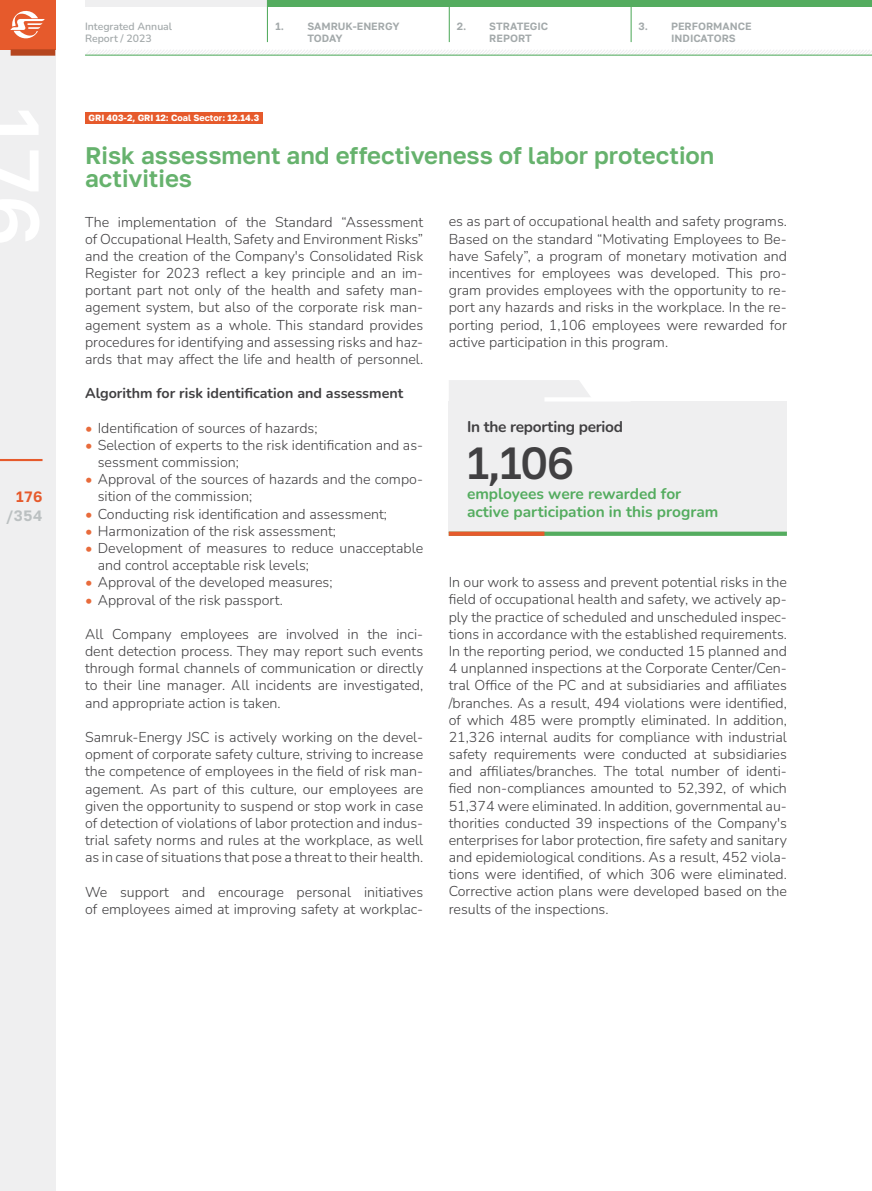
<style>
.page{position:relative;width:872px;height:1191px;background:#fff}
.page>*{position:absolute;margin:0;border:0;box-sizing:border-box;transform-origin:0 0}
.t1{font:500 45px "Golos Text";color:#414042}
.t2{font:600 24px/23.2px "Golos Text";color:#66b26d}
.t3{font:700 15.45px/17.2px "Nunito";color:#54ac5f}
.t4{font:700 15.45px "Nunito";letter-spacing:-.02em;color:#414042}
.t5{font:600 15px "Golos Text";color:#bbc0c1}
.t6{font:600 15px "Golos Text";color:#e65a2c}
.t7{font:300 14.25px/17.1px "Nunito";color:#414042;text-align:justify}
.t8{font:700 14.25px "Nunito";color:#414042}
.t9{font:600 10.5px/12px "Golos Text";color:#a3a9aa}
.t10{font:600 10.5px/12px "Nunito";color:#a3a9aa}
.t11{font:700 9px "Golos Text";color:#fff}
.s1{font-weight:500;color:#e86b3b}
</style>
<div class="page">
<div style="left:85px;top:112px;width:178px;height:11px;background:#e65a2c"></div>
<div style="left:449px;top:380px;width:141px;height:21px;background:#efeff0"></div>
<div style="left:449px;top:401px;width:338px;height:132px;background:#efeff0"></div>
<hr style="left:544px;top:397px;width:86px;height:4px;background:#fff">
<div style="left:449px;top:531px;width:338px;height:5px;background:#54ac5f"></div>
<div style="left:449px;top:531px;width:95px;height:5px;background:#e65a2c"></div>
<div style="left:85px;top:0;width:787px;height:6px;background:#efeff0"></div>
<div style="left:267px;top:0;width:605px;height:6px;background:#54ac5f"></div>
<svg style="left:85px;top:50px;width:787px;height:5px"></svg>
<hr style="left:85px;top:55px;width:787px;height:1px;background:#54ac5f">
<div style="left:0;top:0;width:55px;height:1191px;background:#efeff0"></div>
<hr style="left:0;top:459px;width:43px;height:2px;background:#e65a2c">
<div style="left:0;top:0;width:55px;height:49px;background:#e65a2c"></div>
<svg style="left:10px;top:10px;width:35px;height:29px"></svg>
<div style="left:11px;top:49px;width:44px;height:7px;background:#b5461f"></div>
<hr style="left:630px;top:0;width:1px;height:42px;background:#54ac5f">
<hr style="left:267px;top:0;width:1px;height:42px;background:#54ac5f">
<hr style="left:449px;top:0;width:1px;height:42px;background:#54ac5f">
<p class="t6" style="left:16px;top:487px;width:28px">176</p>
<p class="t5" style="left:6px;top:507px;width:38px">/354</p>
<p class="t10" style="left:85px;top:20px;width:89px">Integrated Annual<br>Report / 2023</p>
<p class="t9" style="left:275px;top:20px;width:10px">1.</p>
<p class="t9" style="left:489px;top:20px;width:60px">Strategic report</p>
<p class="t9" style="left:307px;top:20px;width:94px">Samruk-Energy</p>
<p class="t9" style="left:638px;top:20px;width:11px">3.</p>
<p class="t9" style="left:307px;top:32px;width:37px">today</p>
<p class="t9" style="left:457px;top:20px;width:11px">2.</p>
<p class="t9" style="left:671px;top:20px;width:82px">Performance indicators</p>
<p class="t11" style="left:88px;top:112px;width:172px">GRI 403-2, GRI 12: Coal Sector: 12.14.3</p>
<h2 class="t2" style="left:85px;top:144px;width:631px">Risk assessment and effectiveness of labor protection activities</h2>
<p class="t7" style="left:85px;top:213px;width:340px">The implementation of the Standard “Assessment of Occupational Health, Safety and Environment Risks” and the creation of the Company's Consolidated Risk Register for 2023 reflect a key principle and an im&shy;portant part not only of the health and safety man&shy;agement system, but also of the corporate risk man&shy;agement system as a whole. This standard provides procedures for identifying and assessing risks and haz&shy;ards that may affect the life and health of personnel.</p>
<p class="t8" style="left:85px;top:383px;width:320px">Algorithm for risk identification and assessment</p>
<p class="t7" style="left:85px;top:419px;width:234px"><span class="s1">•</span> Identification of sources of hazards;</p>
<p class="t7" style="left:98px;top:436px;width:327px;text-indent:-13px"><span class="s1">•</span> Selection of experts to the risk identification and as&shy;sessment commission;</p>
<p class="t7" style="left:98px;top:470px;width:327px;text-indent:-13px"><span class="s1">•</span> Approval of the sources of hazards and the compo&shy;sition of the commission;</p>
<p class="t7" style="left:85px;top:504px;width:303px"><span class="s1">•</span> Conducting risk identification and assessment;</p>
<p class="t7" style="left:85px;top:522px;width:252px"><span class="s1">•</span> Harmonization of the risk assessment;</p>
<p class="t7" style="left:98px;top:539px;width:327px;text-indent:-13px"><span class="s1">•</span> Development of measures to reduce unacceptable and control acceptable risk levels;</p>
<p class="t7" style="left:85px;top:573px;width:249px"><span class="s1">•</span> Approval of the developed measures;</p>
<p class="t7" style="left:85px;top:590px;width:199px"><span class="s1">•</span> Approval of the risk passport.</p>
<p class="t7" style="left:85px;top:625px;width:340px">All Company employees are involved in the inci&shy;dent detection process. They may report such events through formal channels of communication or directly to their line manager. All incidents are investigated, and appropriate action is taken.</p>
<p class="t7" style="left:85px;top:728px;width:340px">Samruk-Energy JSC is actively working on the devel&shy;opment of corporate safety culture, striving to increase the competence of employees in the field of risk man&shy;agement. As part of this culture, our employees are given the opportunity to suspend or stop work in case of detection of violations of labor protection and indus&shy;trial safety norms and rules at the workplace, as well as in case of situations that pose a threat to their health.</p>
<p class="t7" style="left:85px;top:882px;width:340px">We support and encourage personal initiatives of employees aimed at improving safety at workplac-</p>
<p class="t7" style="left:449px;top:212px;width:340px">es as part of occupational health and safety programs.<br>Based on the standard “Motivating Employees to Be&shy;have Safely”, a program of monetary motivation and incentives for employees was developed. This pro&shy;gram provides employees with the opportunity to re&shy;port any hazards and risks in the workplace. In the re&shy;porting period, 1,106 employees were rewarded for active participation in this program.</p>
<p class="t4" style="left:467px;top:416px;width:157px">In the reporting period</p>
<h1 class="t1" style="left:467px;top:436px;width:109px">1,106</h1>
<p class="t3" style="left:467px;top:485px;width:253px">employees were rewarded for active participation in this program</p>
<p class="t7" style="left:449px;top:573px;width:340px">In our work to assess and prevent potential risks in the field of occupational health and safety, we actively ap&shy;ply the practice of scheduled and unscheduled inspec&shy;tions in accordance with the established requirements.<br>In the reporting period, we conducted 15 planned and 4 unplanned inspections at the Corporate Center/Cen&shy;tral Office of the PC and at subsidiaries and affiliates /branches. As a result, 494 violations were identified, of which 485 were promptly eliminated. In addition, 21,326 internal audits for compliance with industrial safety requirements were conducted at subsidiaries and affiliates/branches. The total number of identi&shy;fied non-compliances amounted to 52,392, of which 51,374 were eliminated. In addition, governmental au&shy;thorities conducted 39 inspections of the Company's enterprises for labor protection, fire safety and sanitary and epidemiological conditions. As a result, 452 viola&shy;tions were identified, of which 306 were eliminated.<br>Corrective action plans were developed based on the results of the inspections.</p>
</div>
